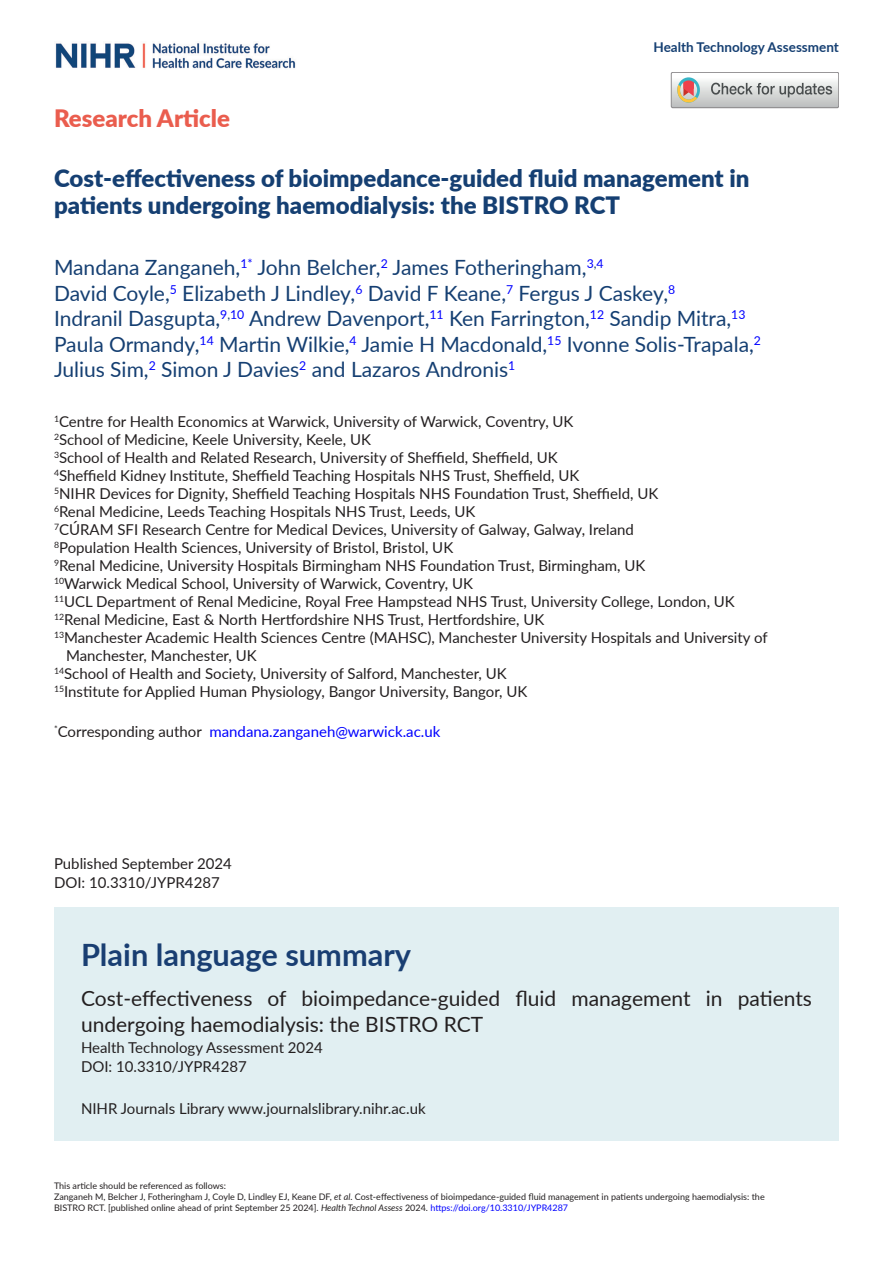
<style>
.page{position:relative;width:893px;height:1263px;background:#fff}
.page>*{position:absolute;margin:0;border:0;box-sizing:border-box;transform-origin:0 0}
.Text{font:700 30.75px "Lato";color:#193e72}
.Article_Title{font:900 24px/27px "Lato";color:#153f72}
.t1{font:900 24px "Lato";color:#ea5d4e}
.Authors{font:21px/25.5px "Lato";color:#153f72}
.Text-2{font:21px/25.2px "Lato";color:#231f20}
.Authors-2{font:15px "Lato";color:#231f20}
.Text-3{font:15px "Lato";color:#231f20}
.Authors-3{font:15px "Lato";color:#00f}
.FM_Text_1{font:15px "Lato";color:#231f20}
.FM_Text{font:15px "Lato";color:#231f20}
.t2{font:700 13.5px "Lato";color:#153f72}
.t3{font:9px/10.6px "Lato";color:#231f20}
.s1{color:#231f20}
.s2{font-style:italic}
.s3{color:#00f}
</style>
<div class="page">
<img style="left:55px;top:43px;width:241px;height:26px">
<svg style="left:671px;top:72px;width:168px;height:36px"></svg>
<div style="left:54px;top:908px;width:785px;height:233px;background:#e1eff2"></div>
<h2 class="t1" style="left:54px;top:101px;width:178px">Research Article</h2>
<p class="t2" style="left:653px;top:37px;width:187px">Health Technology Assessment</p>
<p class="Article_Title" style="left:54px;top:164px;width:697px">Cost-effectiveness of bioimpedance-guided fluid management in patients undergoing haemodialysis: the BISTRO RCT</p>
<p class="Authors" style="left:54px;top:254px;width:708px">Mandana Zanganeh,<sup>1*</sup> John Belcher,<sup>2</sup> James Fotheringham,<sup>3</sup><sup>,</sup><sup>4<br></sup>David Coyle,<sup>5</sup> Elizabeth J Lindley,<sup>6</sup> David F Keane,<sup>7</sup> Fergus J Caskey,<sup>8<br></sup>Indranil Dasgupta,<sup>9</sup><sup>,</sup><sup>10</sup> Andrew Davenport,<sup>11</sup> Ken Farrington,<sup>12</sup> Sandip Mitra,<sup>13<br></sup>Paula Ormandy,<sup>14</sup> Martin Wilkie,<sup>4</sup> Jamie H Macdonald,<sup>15</sup> Ivonne Solis-Trapala,<sup>2<br></sup>Julius Sim,<sup>2</sup> Simon J Davies<sup>2</sup> and Lazaros Andronis<sup>1</sup></p>
<p class="Authors-2" style="left:54px;top:411px;width:521px"><sup>1</sup>Centre for Health Economics at Warwick, University of Warwick, Coventry, UK</p>
<p class="Authors-2" style="left:54px;top:429px;width:319px"><sup>2</sup>School of Medicine, Keele University, Keele, UK</p>
<p class="Authors-2" style="left:54px;top:447px;width:505px"><sup>3</sup>School of Health and Related Research, University of Sheffield, Sheffield, UK</p>
<p class="Authors-2" style="left:54px;top:465px;width:527px"><sup>4</sup>Sheffield Kidney Institute, Sheffield Teaching Hospitals NHS Trust, Sheffield, UK</p>
<p class="Authors-2" style="left:54px;top:483px;width:606px"><sup>5</sup>NIHR Devices for Dignity, Sheffield Teaching Hospitals NHS Foundation Trust, Sheffield, UK</p>
<p class="Authors-2" style="left:54px;top:501px;width:423px"><sup>6</sup>Renal Medicine, Leeds Teaching Hospitals NHS Trust, Leeds, UK</p>
<p class="Authors-2" style="left:54px;top:519px;width:581px"><sup>7</sup>CÚRAM SFI Research Centre for Medical Devices, University of Galway, Galway, Ireland</p>
<p class="Authors-2" style="left:54px;top:537px;width:401px"><sup>8</sup>Population Health Sciences, University of Bristol, Bristol, UK</p>
<p class="Authors-2" style="left:54px;top:555px;width:593px"><sup>9</sup>Renal Medicine, University Hospitals Birmingham NHS Foundation Trust, Birmingham, UK</p>
<p class="Authors-2" style="left:54px;top:573px;width:421px"><sup>10</sup>Warwick Medical School, University of Warwick, Coventry, UK</p>
<p class="Authors-2" style="left:54px;top:591px;width:682px"><sup>11</sup>UCL Department of Renal Medicine, Royal Free Hampstead NHS Trust, University College, London, UK</p>
<p class="Authors-2" style="left:54px;top:609px;width:492px"><sup>12</sup>Renal Medicine, East &amp; North Hertfordshire NHS Trust, Hertfordshire, UK</p>
<p class="Authors-2" style="left:54px;top:627px;width:715px"><sup>13</sup>Manchester Academic Health Sciences Centre (MAHSC), Manchester University Hospitals and University of</p>
<p class="Authors-2" style="left:66px;top:645px;width:192px">Manchester, Manchester, UK</p>
<p class="Authors-2" style="left:54px;top:663px;width:454px"><sup>14</sup>School of Health and Society, University of Salford, Manchester, UK</p>
<p class="Authors-2" style="left:54px;top:681px;width:475px"><sup>15</sup>Institute for Applied Human Physiology, Bangor University, Bangor, UK</p>
<p class="Authors-3" style="left:54px;top:721px;width:388px"><sup>*</sup><span class="s1">Corresponding author</span> mandana.zanganeh@warwick.ac.uk</p>
<p class="FM_Text_1" style="left:54px;top:852px;width:179px">Published September 2024</p>
<p class="FM_Text" style="left:54px;top:872px;width:167px">DOI: 10.3310/JYPR4287</p>
<p class="Text" style="left:81px;top:932px;width:332px">Plain language summary</p>
<p class="Text-2" style="left:81px;top:985px;width:732px">Cost-effectiveness of bioimpedance-guided fluid management in patients undergoing haemodialysis: the BISTRO RCT</p>
<p class="Text-3" style="left:81px;top:1036px;width:243px">Health Technology Assessment 2024</p>
<p class="Text-3" style="left:81px;top:1056px;width:167px">DOI: 10.3310/JYPR4287</p>
<p class="Text-3" style="left:81px;top:1098px;width:346px">NIHR Journals Library www.journalslibrary.nihr.ac.uk</p>
<p class="t3" style="left:54px;top:1180px;width:712px">This article should be referenced as follows:<br>Zanganeh M, Belcher J, Fotheringham J, Coyle D, Lindley EJ, Keane DF, <span class="s2">et al</span>. Cost-effectiveness of bioimpedance-guided fluid management in patients undergoing haemodialysis: the<br>BISTRO RCT. [published online ahead of print September 25 2024]. <span class="s2">Health Technol Assess</span> 2024. <span class="s3">https://doi.org/10.3310/JYPR4287</span></p>
</div>
